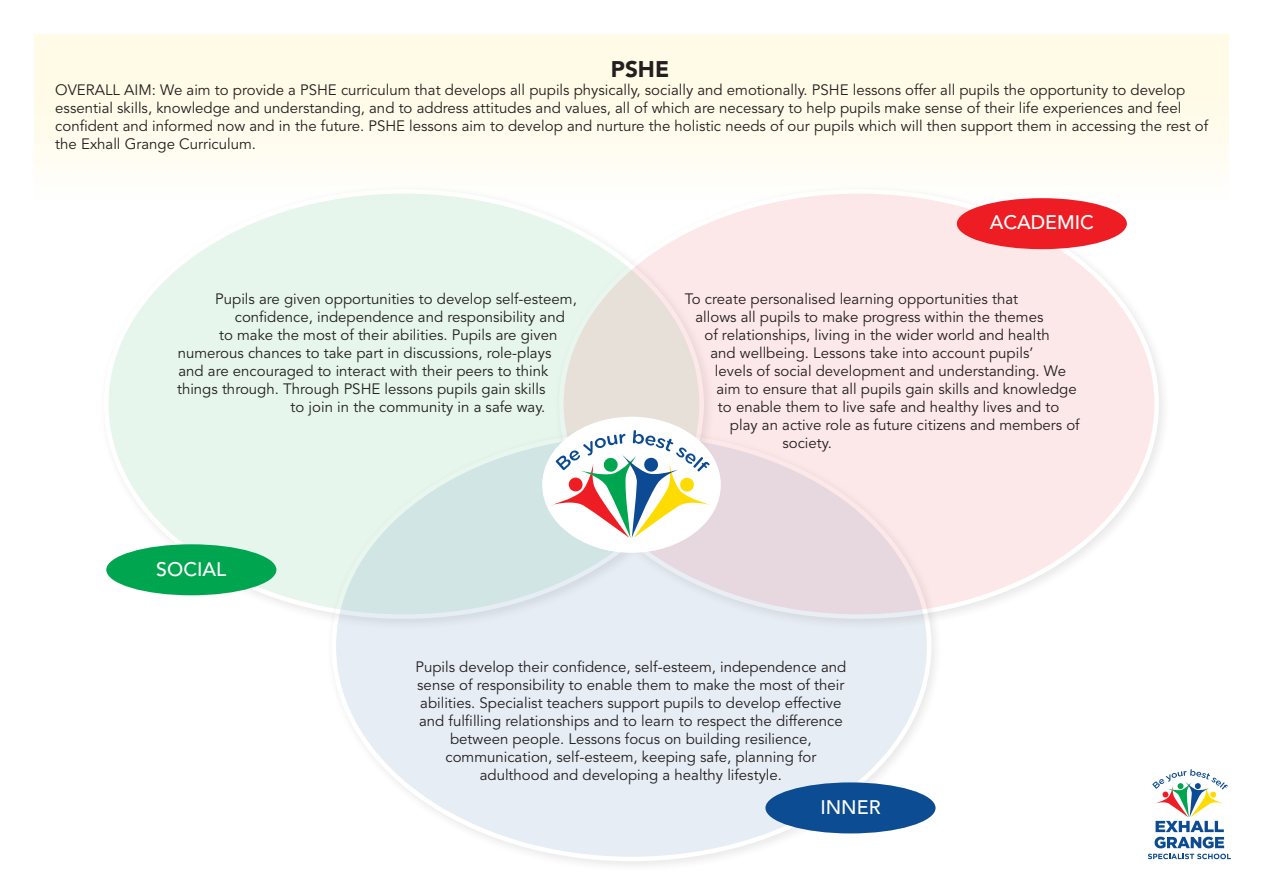
<style>
.page{position:relative;width:1263px;height:893px;background:#fff}
.page>*{position:absolute;margin:0;border:0;box-sizing:border-box;transform-origin:0 0}
.t1{font:900 22.5px "Avenir";color:#231f20}
.t2{font:500 19.5px "Avenir";color:#fff}
.t3{font:15px/18px "Avenir";color:#231f20}
</style>
<div class="page">
<div style="left:34px;top:34px;width:1195px;height:166px;background:linear-gradient(to right,#fffcec,#fffcec)"></div>
<div style="left:98px;top:183px;width:618px;height:448px;background:#fff"></div>
<div style="left:106px;top:191px;width:596px;height:426px;background:#e6f6ed;border-radius:50%"></div>
<div style="left:325px;top:425px;width:619px;height:448px;background:linear-gradient(to bottom,#e2f4ea,#fff)"></div>
<div style="left:334px;top:434px;width:595px;height:425px;background:linear-gradient(to bottom,#cee5e2,#eff0f9);border-radius:50%"></div>
<svg style="left:553px;top:183px;width:618px;height:448px"></svg>
<svg style="left:561px;top:191px;width:596px;height:426px;background:#f7e5e6"></svg>
<div style="left:542px;top:417px;width:179px;height:136px;background:#fff;border-radius:50%"></div>
<svg style="left:551px;top:430px;width:161px;height:108px"></svg>
<svg style="left:1148px;top:854px;width:83px;height:5px"></svg>
<svg style="left:1152px;top:769px;width:76px;height:79px"></svg>
<div style="left:957px;top:198px;width:170px;height:51px;background:#ee1d23;border-radius:50%"></div>
<div style="left:765px;top:782px;width:170px;height:51px;background:#0b4c93;border-radius:50%"></div>
<div style="left:106px;top:544px;width:170px;height:51px;background:#00a54f;border-radius:50%"></div>
<h1 class="t1" style="left:611px;top:56px;width:60px">PSHE</h1>
<p class="t3" style="left:55px;top:82px;width:1154px">Overall Aim: We aim to provide a PSHE curriculum that develops all pupils physically, socially and emotionally. PSHE lessons offer all pupils the opportunity to develop essential skills, knowledge and understanding, and to address attitudes and values, all of which are necessary to help pupils make sense of their life experiences and feel confident and informed now and in the future. PSHE lessons aim to develop and nurture the holistic needs of our pupils which will then support them in accessing the rest of the Exhall Grange Curriculum.</p>
<p class="t3" style="left:215px;top:290px;width:363px">Pupils are given opportunities to develop self-esteem,</p>
<p class="t3" style="left:235px;top:308px;width:332px">confidence, independence and responsibility and</p>
<p class="t3" style="left:219px;top:326px;width:340px">to make the most of their abilities. Pupils are given</p>
<p class="t3" style="left:178px;top:344px;width:375px">numerous chances to take part in discussions, role-plays</p>
<p class="t3" style="left:178px;top:362px;width:371px">and are encouraged to interact with their peers to think</p>
<p class="t3" style="left:177px;top:380px;width:370px">things through. Through PSHE lessons pupils gain skills</p>
<p class="t3" style="left:291px;top:398px;width:256px">to join in the community in a safe way.</p>
<h2 class="t2" style="left:156px;top:558px;width:72px">SOCIAL</h2>
<h2 class="t2" style="left:990px;top:211px;width:106px">ACADEMIC</h2>
<p class="t3" style="left:685px;top:290px;width:335px">To create personalised learning opportunities that</p>
<p class="t3" style="left:695px;top:308px;width:350px">allows all pupils to make progress within the themes</p>
<p class="t3" style="left:704px;top:326px;width:347px">of relationships, living in the wider world and health</p>
<p class="t3" style="left:710px;top:344px;width:324px">and wellbeing. Lessons take into account pupils’</p>
<p class="t3" style="left:715px;top:362px;width:353px">levels of social development and understanding. We</p>
<p class="t3" style="left:716px;top:380px;width:362px">aim to ensure that all pupils gain skills and knowledge</p>
<p class="t3" style="left:718px;top:398px;width:343px">to enable them to live safe and healthy lives and to</p>
<p class="t3" style="left:730px;top:416px;width:351px">play an active role as future citizens and members of</p>
<p class="t3" style="left:782px;top:434px;width:51px">society.</p>
<p class="t3" style="left:415px;top:659px;width:432px;text-align:center">Pupils develop their confidence, self-esteem, independence and sense of responsibility to enable them to make the most of their abilities. Specialist teachers support pupils to develop effective and fulfilling relationships and to learn to respect the difference between people. Lessons focus on building resilience, communication, self-esteem, keeping safe, planning for adulthood and developing a healthy lifestyle.</p>
<h2 class="t2" style="left:820px;top:796px;width:62px">INNER</h2>
</div>
